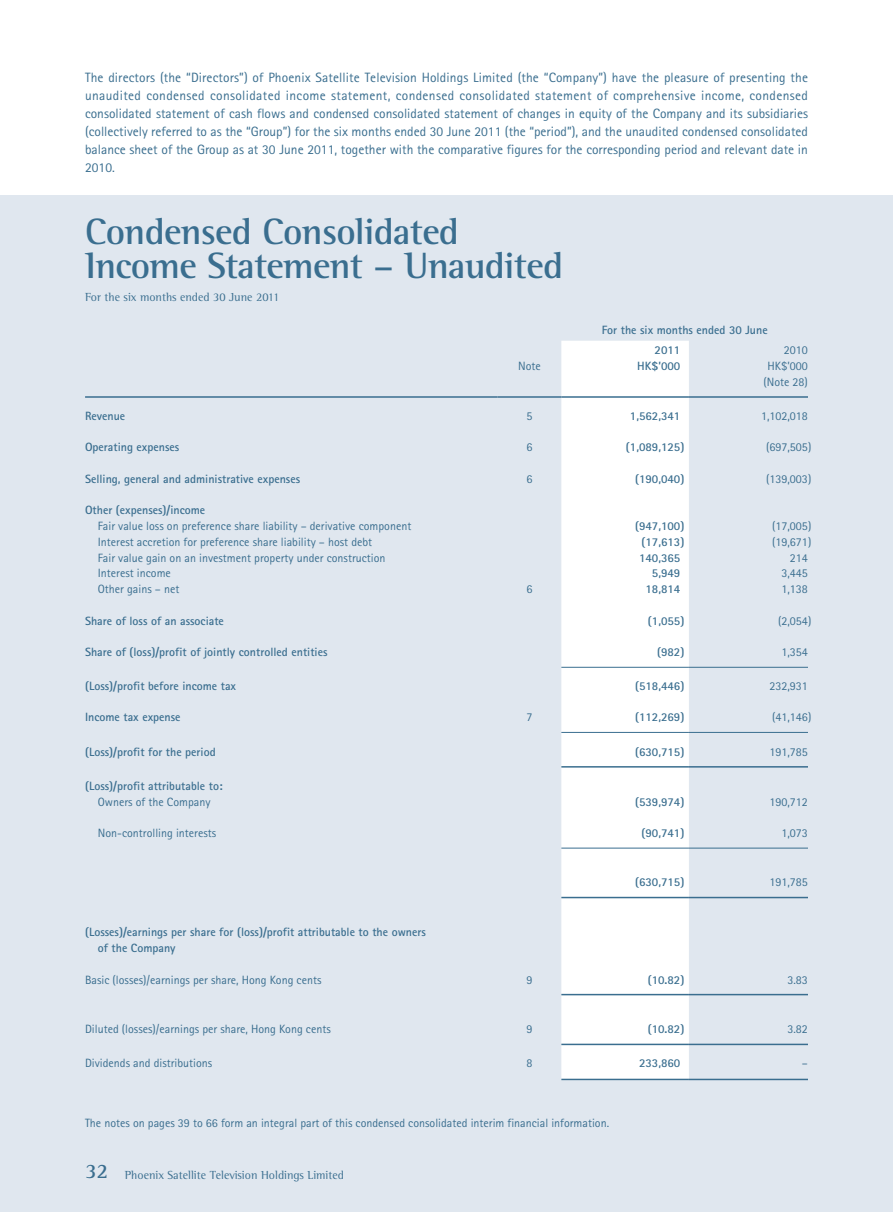
<style>
.page{position:relative;width:893px;height:1212px;background:#fff}
.page>*{position:absolute;margin:0;border:0;box-sizing:border-box;transform-origin:0 0}
.t1{font:700 37.5px/34.5px "Rotis Semi Serif Std";letter-spacing:-.02em;color:#3a6e8f}
.t2{font:13.5px/18px "Rotis Sans Serif Std";color:#3a6e8f;text-align:justify}
.t3{font:12px/15.8px "Rotis Sans Serif Std";color:#3a6e8f;text-align:center}
.t4{font:700 12px/20px "Rotis Sans Serif Std";color:#3a6e8f}
.t5{font:12px "Rotis Semi Serif Std";color:#3a6e8f}
.s1{font-weight:700;font-size:21px}
</style>
<div class="page">
<div style="left:0;top:196px;width:893px;height:1016px;background:#e0e7ef"></div>
<div style="left:561px;top:341px;width:128px;height:738px;background:#fff"></div>
<hr style="left:85px;top:396px;width:413px;height:2px;background:#3a6e8f">
<hr style="left:498px;top:396px;width:63px;height:2px;background:#3a6e8f">
<hr style="left:561px;top:396px;width:128px;height:2px;background:#3a6e8f">
<hr style="left:689px;top:396px;width:119px;height:2px;background:#3a6e8f">
<hr style="left:561px;top:667px;width:128px;height:1px;background:#3a6e8f">
<hr style="left:689px;top:667px;width:119px;height:1px;background:#3a6e8f">
<hr style="left:561px;top:732px;width:128px;height:1px;background:#3a6e8f">
<hr style="left:689px;top:732px;width:119px;height:1px;background:#3a6e8f">
<hr style="left:561px;top:766px;width:128px;height:1px;background:#3a6e8f">
<hr style="left:689px;top:766px;width:119px;height:1px;background:#3a6e8f">
<hr style="left:561px;top:848px;width:128px;height:1px;background:#3a6e8f">
<hr style="left:689px;top:848px;width:119px;height:1px;background:#3a6e8f">
<hr style="left:561px;top:897px;width:128px;height:1px;background:#3a6e8f">
<hr style="left:689px;top:897px;width:119px;height:1px;background:#3a6e8f">
<hr style="left:561px;top:994px;width:128px;height:1px;background:#3a6e8f">
<hr style="left:689px;top:994px;width:119px;height:1px;background:#3a6e8f">
<hr style="left:561px;top:1043px;width:128px;height:2px;background:#3a6e8f">
<hr style="left:689px;top:1043px;width:119px;height:2px;background:#3a6e8f">
<hr style="left:561px;top:1079px;width:128px;height:1px;background:#3a6e8f">
<hr style="left:689px;top:1079px;width:119px;height:1px;background:#3a6e8f">
<p class="t2" style="left:85px;top:70px;width:724px">The directors (the “Directors”) of Phoenix Satellite Television Holdings Limited (the “Company”) have the pleasure of presenting the unaudited condensed consolidated income statement, condensed consolidated statement of comprehensive income, condensed consolidated statement of cash flows and condensed consolidated statement of changes in equity of the Company and its subsidiaries (collectively referred to as the “Group”) for the six months ended 30 June 2011 (the “period”), and the unaudited condensed consolidated balance sheet of the Group as at 30 June 2011, together with the comparative figures for the corresponding period and relevant date in 2010.</p>
<h1 class="t1" style="left:85px;top:217px;width:480px">Condensed Consolidated<br>Income Statement – Unaudited</h1>
<p class="t5" style="left:85px;top:292px;width:196px">For the six months ended 30 June 2011</p>
<p class="t4" style="left:655px;top:322px;width:115px;text-indent:-53px">For the six months ended 30 June<br>2011</p>
<p class="t3" style="left:784px;top:344px;width:25px">2010</p>
<p class="t3" style="left:518px;top:359px;width:24px">Note</p>
<p class="t4" style="left:637px;top:357px;width:45px">HK$’000</p>
<p class="t3" style="left:763px;top:359px;width:46px">HK$’000 (Note 28)</p>
<p class="t4" style="left:85px;top:407px;width:42px">Revenue</p>
<p class="t3" style="left:526px;top:409px;width:7px">5</p>
<p class="t4" style="left:630px;top:407px;width:52px">1,562,341</p>
<p class="t3" style="left:761px;top:409px;width:48px">1,102,018</p>
<p class="t4" style="left:85px;top:439px;width:96px">Operating expenses</p>
<p class="t3" style="left:526px;top:441px;width:7px">6</p>
<p class="t4" style="left:626px;top:439px;width:60px">(1,089,125)</p>
<p class="t3" style="left:766px;top:441px;width:47px">(697,505)</p>
<p class="t4" style="left:85px;top:470px;width:217px">Selling, general and administrative expenses</p>
<p class="t3" style="left:526px;top:472px;width:7px">6</p>
<p class="t4" style="left:635px;top:470px;width:51px">(190,040)</p>
<p class="t3" style="left:766px;top:472px;width:47px">(139,003)</p>
<p class="t4" style="left:85px;top:502px;width:122px">Other (expenses)/income</p>
<p class="t3" style="left:98px;top:519px;width:315px">Fair value loss on preference share liability – derivative component</p>
<p class="t4" style="left:635px;top:517px;width:51px">(947,100)</p>
<p class="t3" style="left:772px;top:519px;width:41px">(17,005)</p>
<p class="t3" style="left:98px;top:535px;width:276px">Interest accretion for preference share liability – host debt</p>
<p class="t4" style="left:641px;top:533px;width:44px">(17,613)</p>
<p class="t3" style="left:772px;top:535px;width:41px">(19,671)</p>
<p class="t3" style="left:98px;top:551px;width:289px">Fair value gain on an investment property under construction</p>
<p class="t4" style="left:639px;top:549px;width:43px">140,365</p>
<p class="t3" style="left:790px;top:551px;width:19px">214</p>
<p class="t3" style="left:98px;top:567px;width:75px">Interest income</p>
<p class="t4" style="left:652px;top:565px;width:30px">5,949</p>
<p class="t3" style="left:781px;top:567px;width:28px">3,445</p>
<p class="t3" style="left:98px;top:582px;width:83px">Other gains – net</p>
<p class="t3" style="left:526px;top:582px;width:7px">6</p>
<p class="t4" style="left:645px;top:580px;width:36px">18,814</p>
<p class="t3" style="left:781px;top:582px;width:28px">1,138</p>
<p class="t4" style="left:85px;top:612px;width:140px">Share of loss of an associate</p>
<p class="t4" style="left:648px;top:612px;width:38px">(1,055)</p>
<p class="t3" style="left:778px;top:614px;width:35px">(2,054)</p>
<p class="t4" style="left:85px;top:643px;width:244px">Share of (loss)/profit of jointly controlled entities</p>
<p class="t4" style="left:657px;top:643px;width:29px">(982)</p>
<p class="t3" style="left:781px;top:645px;width:28px">1,354</p>
<p class="t4" style="left:85px;top:677px;width:153px">(Loss)/profit before income tax</p>
<p class="t4" style="left:635px;top:677px;width:51px">(518,446)</p>
<p class="t3" style="left:769px;top:679px;width:40px">232,931</p>
<p class="t4" style="left:85px;top:709px;width:97px">Income tax expense</p>
<p class="t3" style="left:526px;top:711px;width:7px">7</p>
<p class="t4" style="left:635px;top:709px;width:51px">(112,269)</p>
<p class="t3" style="left:772px;top:711px;width:41px">(41,146)</p>
<p class="t4" style="left:85px;top:743px;width:132px">(Loss)/profit for the period</p>
<p class="t4" style="left:635px;top:743px;width:51px">(630,715)</p>
<p class="t3" style="left:769px;top:745px;width:40px">191,785</p>
<p class="t4" style="left:85px;top:777px;width:139px">(Loss)/profit attributable to:</p>
<p class="t3" style="left:98px;top:795px;width:114px">Owners of the Company</p>
<p class="t4" style="left:635px;top:793px;width:51px">(539,974)</p>
<p class="t3" style="left:769px;top:795px;width:40px">190,712</p>
<p class="t3" style="left:98px;top:826px;width:120px">Non-controlling interests</p>
<p class="t4" style="left:641px;top:824px;width:44px">(90,741)</p>
<p class="t3" style="left:781px;top:826px;width:28px">1,073</p>
<p class="t4" style="left:635px;top:874px;width:51px">(630,715)</p>
<p class="t3" style="left:769px;top:876px;width:40px">191,785</p>
<p class="t4" style="left:98px;top:926px;width:330px;line-height:15.8px;text-indent:-13px">(Losses)/earnings per share for (loss)/profit attributable to the owners of the Company</p>
<p class="t3" style="left:85px;top:973px;width:238px">Basic (losses)/earnings per share, Hong Kong cents</p>
<p class="t3" style="left:526px;top:973px;width:7px">9</p>
<p class="t4" style="left:648px;top:971px;width:38px">(10.82)</p>
<p class="t3" style="left:787px;top:973px;width:22px">3.83</p>
<p class="t3" style="left:85px;top:1022px;width:247px">Diluted (losses)/earnings per share, Hong Kong cents</p>
<p class="t3" style="left:526px;top:1022px;width:7px">9</p>
<p class="t4" style="left:648px;top:1020px;width:38px">(10.82)</p>
<p class="t3" style="left:787px;top:1022px;width:22px">3.82</p>
<p class="t3" style="left:85px;top:1056px;width:129px">Dividends and distributions</p>
<p class="t3" style="left:526px;top:1056px;width:7px">8</p>
<p class="t4" style="left:639px;top:1055px;width:43px">233,860</p>
<p class="t3" style="left:802px;top:1056px;width:7px">–</p>
<p class="t3" style="left:85px;top:1116px;width:526px">The notes on pages 39 to 66 form an integral part of this condensed consolidated interim financial information.</p>
<p class="t5" style="left:85px;top:1170px;width:260px"><span class="s1">32</span> Phoenix Satellite Television Holdings Limited</p>
</div>
